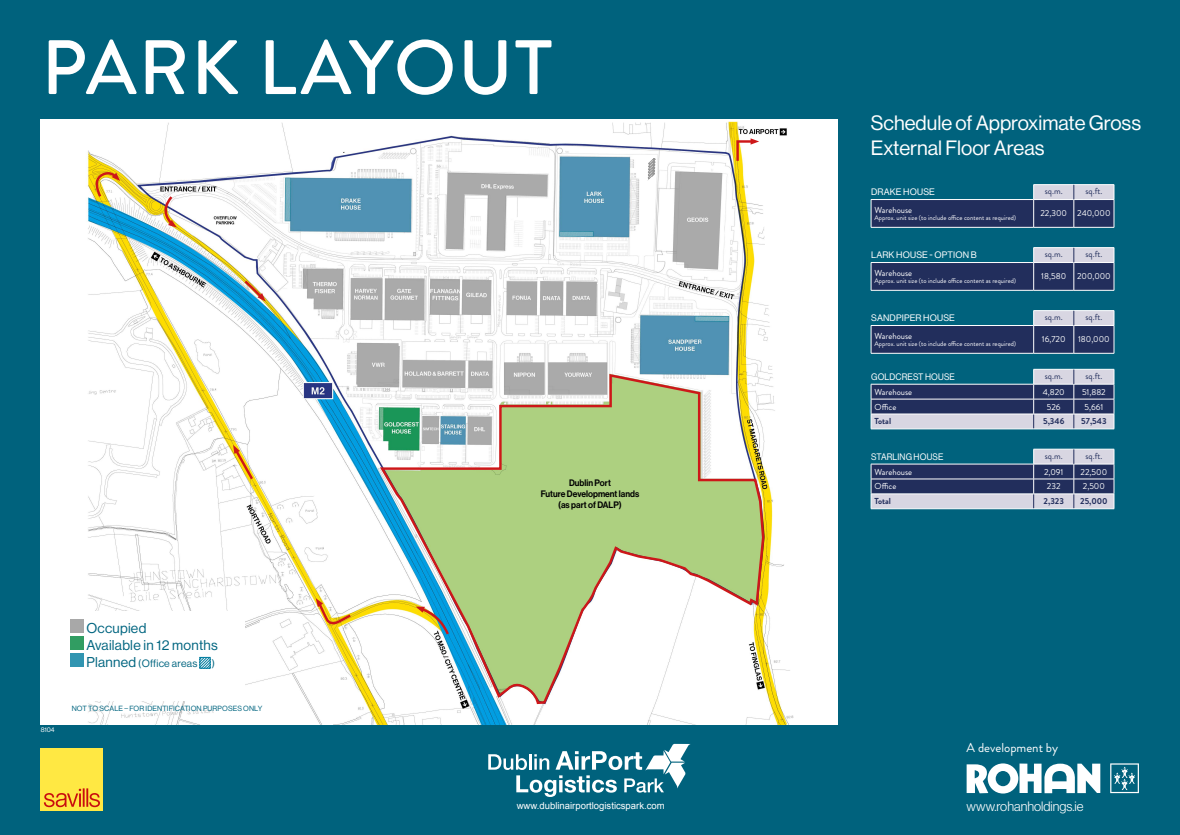
<style>
.page{position:relative;width:1180px;height:835px;background:#fff}
.page>*{position:absolute;margin:0;border:0;box-sizing:border-box;transform-origin:0 0}
.t1{font:500 76.86px "Brandon Grotesque";letter-spacing:.02em;color:#fff}
.t2{font:20.3px/24.4px "N Haas Grotesk DS Pro 55 Rg";color:#fff}
.t3{font:13.93px/16.7px "N Haas Grotesk DS Pro 55 Rg";letter-spacing:.02em;color:#006580}
.t4{font:13.3px "N Haas Grotesk DS Pro 45 Lt";color:#fff}
.t5{font:12.91px "Brandon Grotesque";color:#fff}
.t6{font:10.43px "N Haas Grotesk DS Pro 55 Rg";letter-spacing:.02em;color:#006580}
.t7{font:9.52px "Arial";color:#fff}
.t8{font:9.21px/11px "N Haas Grotesk DS Pro 65 Md";color:#000;text-align:center;scale:.94 1}
.t9{font:9.21px "N Haas Grotesk DS Pro 55 Rg";letter-spacing:.015em;color:#fff}
.t10{font:9.21px "N Haas Grotesk DS Pro 55 Rg";letter-spacing:.015em;color:#fff;scale:.94 1}
.t11{font:8.68px "Brandon Grotesque";color:#fff}
.t12{font:8.68px "Brandon Grotesque";color:#222e5c}
.t13{font:700 8.68px "Brandon Grotesque";color:#222e5c}
.t14{font:7.35px "N Haas Grotesk DS Pro 55 Rg";letter-spacing:.015em;color:#006580}
.t15{font:6.65px "Brandon Grotesque";color:#fff}
.t16{font:6.65px "N Haas Grotesk DS Pro 55 Rg";color:#fff}
.s1{font-size:13.93px}
</style>
<div class="page">
<div style="left:0;top:0;width:1180px;height:834px;background:#00627d"></div>
<div style="left:41px;top:748px;width:62px;height:62px;background:#ffe843"></div>
<svg style="left:44px;top:788px;width:56px;height:19px"></svg>
<svg style="left:488px;top:743px;width:203px;height:53px"></svg>
<img style="left:41px;top:119px;width:796px;height:605px">
<svg style="left:735px;top:138px;width:24px;height:25px"></svg>
<svg style="left:164px;top:193px;width:13px;height:34px"></svg>
<svg style="left:95px;top:168px;width:25px;height:31px"></svg>
<svg style="left:243px;top:279px;width:23px;height:22px"></svg>
<svg style="left:315px;top:598px;width:38px;height:28px"></svg>
<svg style="left:232px;top:445px;width:23px;height:37px"></svg>
<svg style="left:379px;top:372px;width:386px;height:333px;background:#c4d6ae"></svg>
<svg style="left:966px;top:763px;width:134px;height:30px"></svg>
<svg style="left:1110px;top:763px;width:29px;height:30px"></svg>
<svg style="left:647px;top:158px;width:8px;height:24px"></svg>
<div style="left:62px;top:611px;width:182px;height:89px;background:#fff"></div>
<div style="left:70px;top:619px;width:14px;height:14px;background:#a8a8a8"></div>
<div style="left:70px;top:636px;width:14px;height:13px;background:#319d62"></div>
<div style="left:70px;top:652px;width:14px;height:14px;background:#3195b1"></div>
<svg style="left:201px;top:658px;width:8px;height:8px"></svg>
<div style="left:199px;top:656px;width:12px;height:12px;border:1px solid #007c9f"></div>
<hr style="left:1033px;top:184px;width:41px;height:1px;background:#fff">
<hr style="left:1074px;top:184px;width:40px;height:1px;background:#fff">
<hr style="left:871px;top:227px;width:162px;height:1px;background:#fff">
<hr style="left:1033px;top:227px;width:41px;height:1px;background:#fff">
<hr style="left:1074px;top:227px;width:40px;height:1px;background:#fff">
<svg style="left:871px;top:185px;width:243px;height:42px"></svg>
<hr style="left:871px;top:353px;width:162px;height:1px;background:#fff">
<hr style="left:1033px;top:353px;width:41px;height:1px;background:#fff">
<hr style="left:1074px;top:353px;width:40px;height:1px;background:#fff">
<svg style="left:871px;top:310px;width:243px;height:43px"></svg>
<svg style="left:871px;top:369px;width:243px;height:60px"></svg>
<hr style="left:871px;top:508px;width:162px;height:1px;background:#fff">
<hr style="left:1033px;top:508px;width:41px;height:1px;background:#fff">
<hr style="left:1074px;top:508px;width:40px;height:1px;background:#fff">
<svg style="left:871px;top:449px;width:243px;height:59px"></svg>
<hr style="left:871px;top:290px;width:162px;height:1px;background:#fff">
<hr style="left:1033px;top:290px;width:41px;height:1px;background:#fff">
<hr style="left:1074px;top:290px;width:40px;height:1px;background:#fff">
<svg style="left:871px;top:247px;width:243px;height:43px"></svg>
<h1 class="t1" style="left:41px;top:14px;width:512px">PARK LAYOUT</h1>
<p class="t16" style="left:41px;top:725px;width:15px">8104</p>
<h3 class="t3" style="left:86px;top:620px;width:133px">Occupied<br>Available in 12 months</h3>
<h3 class="t6" style="left:86px;top:657px;width:112px"><span class="s1">Planned</span> (Office areas</h3>
<h3 class="t6" style="left:212px;top:657px;width:5px">)</h3>
<p class="t14" style="left:72px;top:704px;width:192px">NOT TO SCALE – FOR IDENTIFICATION PURPOSES ONLY</p>
<h3 class="t8" style="left:541px;top:477px;width:106px">Dublin Port<br>Future Development lands (as part of DALP)</h3>
<h3 class="t7" style="left:517px;top:798px;width:150px">www.dublinairportlogisticspark.com</h3>
<h2 class="t2" style="left:871px;top:111px;width:272px">Schedule of Approximate Gross<br>External Floor Areas</h2>
<h3 class="t9" style="left:871px;top:187px;width:65px">DRAKE HOUSE</h3>
<h3 class="t12" style="left:1045px;top:185px;width:19px">sq.m.</h3>
<h3 class="t12" style="left:1085px;top:185px;width:18px">sq.ft.</h3>
<h3 class="t11" style="left:874px;top:204px;width:39px">Warehouse</h3>
<p class="t15" style="left:874px;top:213px;width:143px">Approx. unit size (to include office content as required)</p>
<h3 class="t11" style="left:1040px;top:207px;width:72px">22,300 240,000</h3>
<h3 class="t9" style="left:871px;top:250px;width:107px">LARK HOUSE - OPTION B</h3>
<h3 class="t12" style="left:1045px;top:248px;width:19px">sq.m.</h3>
<h3 class="t12" style="left:1085px;top:248px;width:18px">sq.ft.</h3>
<h3 class="t11" style="left:874px;top:266px;width:39px">Warehouse</h3>
<p class="t15" style="left:874px;top:276px;width:143px">Approx. unit size (to include office content as required)</p>
<h3 class="t11" style="left:1041px;top:270px;width:71px">18,580 200,000</h3>
<h3 class="t9" style="left:871px;top:313px;width:85px">SANDPIPER HOUSE</h3>
<h3 class="t12" style="left:1045px;top:311px;width:19px">sq.m.</h3>
<h3 class="t12" style="left:1085px;top:311px;width:18px">sq.ft.</h3>
<h3 class="t11" style="left:874px;top:329px;width:39px">Warehouse</h3>
<p class="t15" style="left:874px;top:339px;width:143px">Approx. unit size (to include office content as required)</p>
<h3 class="t11" style="left:1042px;top:333px;width:25px">16,720</h3>
<h3 class="t11" style="left:1078px;top:333px;width:33px">180,000</h3>
<h3 class="t10" style="left:871px;top:371px;width:91px">GOLDCREST HOUSE</h3>
<h3 class="t12" style="left:1045px;top:370px;width:19px">sq.m.</h3>
<h3 class="t12" style="left:1085px;top:370px;width:18px">sq.ft.</h3>
<h3 class="t11" style="left:874px;top:385px;width:39px">Warehouse</h3>
<h3 class="t11" style="left:1042px;top:385px;width:23px">4,820</h3>
<h3 class="t11" style="left:1082px;top:385px;width:25px">51,882</h3>
<h3 class="t11" style="left:874px;top:400px;width:23px">Office</h3>
<h3 class="t11" style="left:1047px;top:400px;width:15px">526</h3>
<h3 class="t11" style="left:1084px;top:400px;width:20px">5,661</h3>
<h3 class="t13" style="left:874px;top:415px;width:18px">Total</h3>
<h3 class="t13" style="left:1043px;top:415px;width:23px">5,346</h3>
<h3 class="t13" style="left:1081px;top:415px;width:27px">57,543</h3>
<h3 class="t10" style="left:871px;top:451px;width:78px">STARLING HOUSE</h3>
<h3 class="t12" style="left:1045px;top:449px;width:19px">sq.m.</h3>
<h3 class="t12" style="left:1085px;top:449px;width:18px">sq.ft.</h3>
<h3 class="t11" style="left:874px;top:465px;width:39px">Warehouse</h3>
<h3 class="t11" style="left:1044px;top:465px;width:21px">2,091</h3>
<h3 class="t11" style="left:1080px;top:465px;width:28px">22,500</h3>
<h3 class="t11" style="left:874px;top:480px;width:23px">Office</h3>
<h3 class="t11" style="left:1047px;top:480px;width:15px">232</h3>
<h3 class="t11" style="left:1083px;top:480px;width:24px">2,500</h3>
<h3 class="t13" style="left:874px;top:495px;width:18px">Total</h3>
<h3 class="t13" style="left:1043px;top:495px;width:22px">2,323</h3>
<h3 class="t13" style="left:1080px;top:495px;width:29px">25,000</h3>
<h3 class="t5" style="left:966px;top:739px;width:93px">A development by</h3>
<h3 class="t4" style="left:966px;top:798px;width:118px">www.rohanholdings.ie</h3>
</div>
